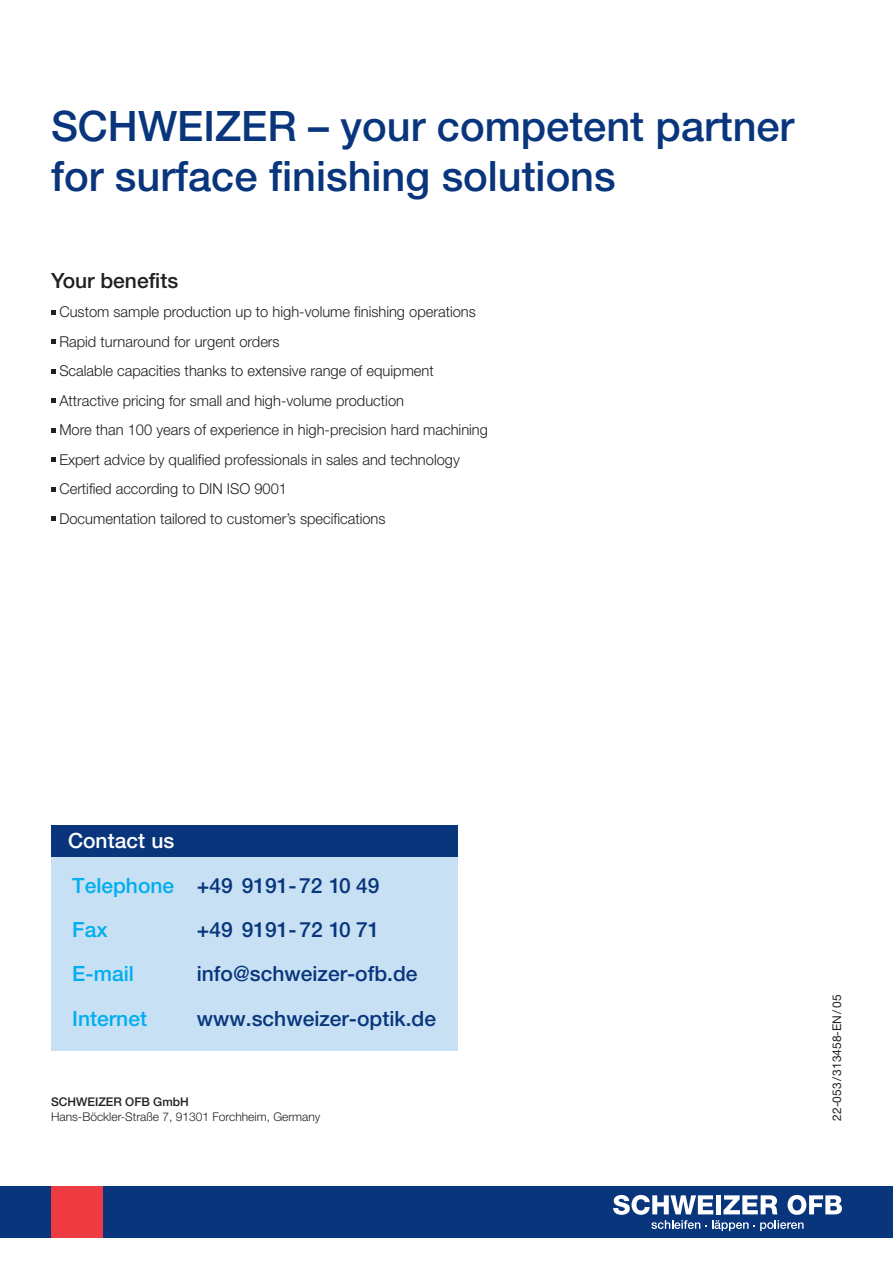
<style>
.page{position:relative;width:893px;height:1263px;background:#fff}
.page>*{position:absolute;margin:0;border:0;box-sizing:border-box;transform-origin:0 0}
.t1{font:500 42px/50.4px "Helvetica Neue LT Std";color:#08357c}
.t2{font:500 21px/44.4px "Helvetica Neue LT Std";color:#08357c}
.t3{font:500 21px "Helvetica Neue LT Std";color:#00aeef}
.t4{font:500 21px "Helvetica Neue LT Std";color:#231f20}
.t5{font:300 15px/29.5px "Helvetica Neue LT Std";color:#231f20}
.t6{font:300 12px "Helvetica Neue LT Std";color:#231f20}
.t7{font:12px "Helvetica Neue LT Std";color:#231f20}
.t8{font:500 12px "Helvetica Neue LT Std";color:#231f20}
.s1{color:#fff}
.s2{color:#00aeef}
</style>
<div class="page">
<svg style="left:51px;top:310px;width:4px;height:4px"></svg>
<svg style="left:51px;top:339px;width:4px;height:5px"></svg>
<svg style="left:51px;top:369px;width:4px;height:4px"></svg>
<svg style="left:51px;top:398px;width:4px;height:5px"></svg>
<svg style="left:51px;top:428px;width:4px;height:4px"></svg>
<svg style="left:51px;top:457px;width:4px;height:5px"></svg>
<svg style="left:51px;top:487px;width:4px;height:4px"></svg>
<svg style="left:51px;top:516px;width:4px;height:5px"></svg>
<div style="left:51px;top:825px;width:406px;height:32px;background:#08357c"></div>
<div style="left:51px;top:857px;width:406px;height:194px;background:#c7e0f3"></div>
<div style="left:0;top:1186px;width:893px;height:51px;background:#08357c"></div>
<div style="left:51px;top:1186px;width:51px;height:51px;background:#ee3a41"></div>
<svg style="left:613px;top:1195px;width:229px;height:36px"></svg>
<h1 class="t1" style="left:51px;top:100px;width:745px">SCHWEIZER – your competent partner for surface finishing solutions</h1>
<h2 class="t4" style="left:51px;top:268px;width:129px">Your benefits</h2>
<p class="t5" style="left:59px;top:297px;width:430px">Custom sample production up to high-volume finishing operations Rapid turnaround for urgent orders<br>Scalable capacities thanks to extensive range of equipment Attractive pricing for small and high-volume production<br>More than 100 years of experience in high-precision hard machining Expert advice by qualified professionals in sales and technology Certified according to DIN ISO 9001<br>Documentation tailored to customer’s specifications</p>
<h2 class="t2" style="left:68px;top:818px;width:313px"><span class="s1">Contact us<br></span><span class="s2">Telephone</span> +49 9191-72 10 49<br><span class="s2">Fax</span></h2>
<h2 class="t2" style="left:197px;top:907px;width:184px">+49 9191-72 10 71</h2>
<h2 class="t3" style="left:72px;top:961px;width:63px">E-mail</h2>
<h2 class="t2" style="left:197px;top:951px;width:222px">info@schweizer-ofb.de</h2>
<h2 class="t3" style="left:72px;top:1005px;width:76px">Internet</h2>
<h2 class="t2" style="left:197px;top:996px;width:241px">www.schweizer-optik.de</h2>
<p class="t8" style="left:51px;top:1094px;width:139px">SCHWEIZER OFB GmbH</p>
<p class="t6" style="left:51px;top:1109px;width:271px">Hans-Böckler-Straße 7, 91301 Forchheim, Germany</p>
<p class="t7" style="left:830px;top:1121px;width:128px;rotate:-90deg">22-053/313458-EN/05</p>
</div>
